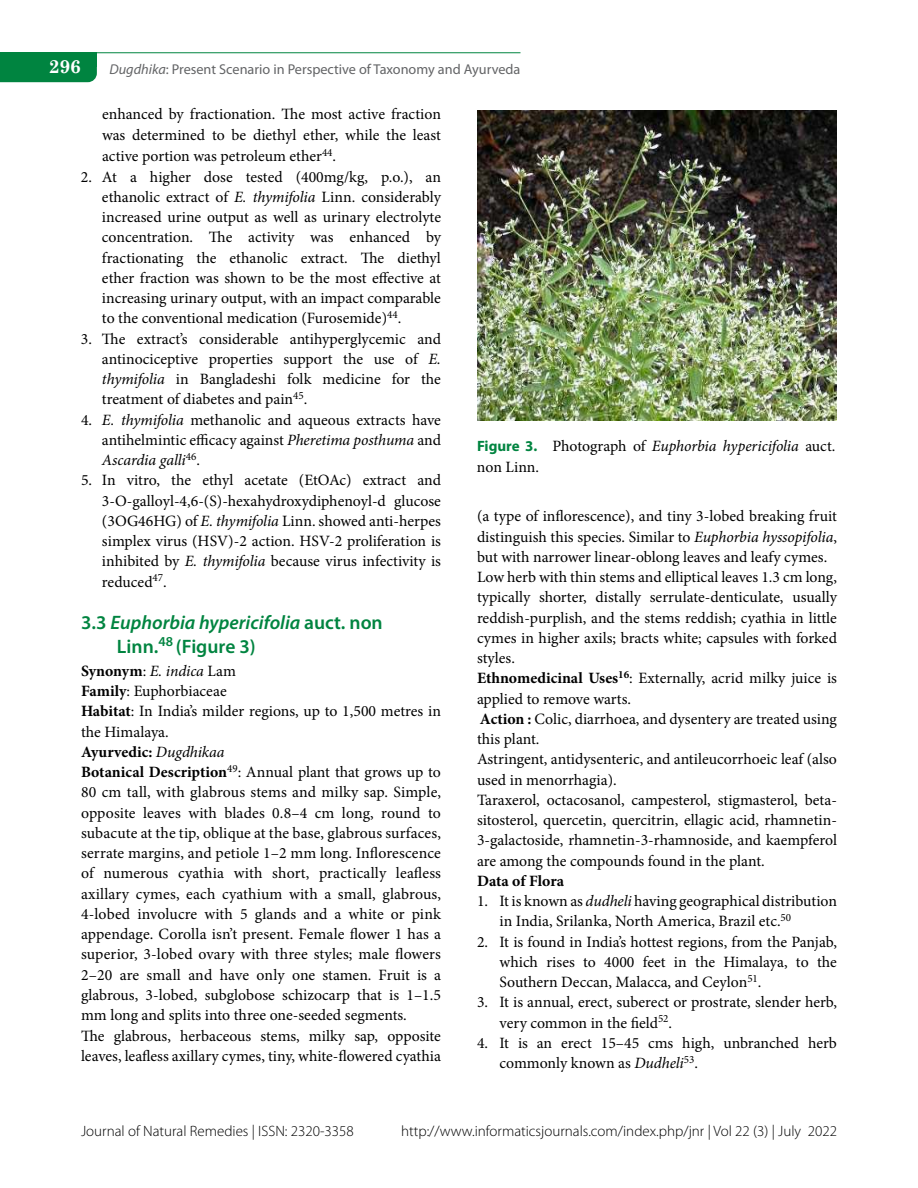
<style>
.page{position:relative;width:918px;height:1188px;background:#fff}
.page>*{position:absolute;margin:0;border:0;box-sizing:border-box;transform-origin:0 0}
.t1{font:600 19.5px/24px "Myriad Pro";color:#008440}
.t2{font:700 18.75px "Century Schoolbook";color:#fff}
.t3{font:15.75px/20.2px "Minion Pro";color:#000;text-align:justify}
.t4{font:700 15.75px "Minion Pro";color:#000}
.t5{font:300 15px "Myriad Pro";color:#000}
.t6{font:14.25px "Myriad Pro";color:#636466}
.s1{font-style:italic}
.s2{font-weight:700}
.s3{font-family:"Myriad Pro";font-weight:700;font-size:15px;color:#008440}
</style>
<div class="page">
<svg style="left:0;top:67px;width:97px;height:15px"></svg>
<div style="left:0;top:53px;width:97px;height:14px;background:#008440"></div>
<div style="left:0;top:68px;width:27px;height:14px;background:#008440"></div>
<hr style="left:0;top:52px;width:520px;height:1px;background:#008440">
<img style="left:477px;top:110px;width:360px;height:310px">
<p class="t2" style="left:49px;top:52px;width:34px">296</p>
<p class="t6" style="left:110px;top:61px;width:412px"><span class="s1">Dugdhika</span>: Present Scenario in Perspective of Taxonomy and Ayurveda</p>
<p class="t3" style="left:102px;top:104px;width:340px;line-height:21px">enhanced by fractionation. The most active fraction was determined to be diethyl ether, while the least active portion was petroleum ether<sup>44</sup>.</p>
<p class="t3" style="left:102px;top:167px;width:341px;text-indent:-21px">2. At a higher dose tested (400mg/kg, p.o.), an ethanolic extract of <span class="s1">E. thymifolia</span> Linn. considerably increased urine output as well as urinary electrolyte concentration. The activity was enhanced by fractionating the ethanolic extract. The diethyl ether fraction was shown to be the most effective at increasing urinary output, with an impact comparable to the conventional medication (Furosemide)<sup>44</sup>.</p>
<p class="t3" style="left:102px;top:329px;width:341px;text-indent:-21px">3. The extract’s considerable antihyperglycemic and antinociceptive properties support the use of <span class="s1">E. thymifolia</span> in Bangladeshi folk medicine for the treatment of diabetes and pain<sup>45</sup>.</p>
<p class="t3" style="left:102px;top:410px;width:340px;text-indent:-21px">4. <span class="s1">E. thymifolia</span> methanolic and aqueous extracts have antihelmintic efficacy against <span class="s1">Pheretima posthuma</span> and <span class="s1">Ascardia galli</span><sup>46</sup>.</p>
<p class="t3" style="left:102px;top:470px;width:341px;text-indent:-21px">5. In vitro, the ethyl acetate (EtOAc) extract and 3-O-galloyl-4,6-(S)-hexahydroxydiphenoyl-d glucose (3OG46HG) of <span class="s1">E. thymifolia</span> Linn. showed anti-herpes simplex virus (HSV)-2 action. HSV-2 proliferation is inhibited by <span class="s1">E. thymifolia</span> because virus infectivity is reduced<sup>47</sup>.</p>
<p class="t1" style="left:117px;top:610px;width:267px;text-indent:-36px">3.3 <span class="s1">Euphorbia hypericifolia</span> auct. non<br>Linn.<sup>48</sup> (Figure 3)</p>
<p class="t3" style="left:81px;top:661px;width:362px;text-align:left"><span class="s2">Synonym</span>: <span class="s1">E. indica</span> Lam<br><span class="s2">Family</span>: Euphorbiaceae<br><span class="s2">Habitat</span>: In India’s milder regions, up to 1,500 metres in the Himalaya.<br><span class="s2">Ayurvedic:</span> <span class="s1">Dugdhikaa<br></span><span class="s2">Botanical Description</span><sup>49</sup>: Annual plant that grows up to 80 cm tall, with glabrous stems and milky sap. Simple, opposite leaves with blades 0.8–4 cm long, round to subacute at the tip, oblique at the base, glabrous surfaces, serrate margins, and petiole 1–2 mm long. Inflorescence of numerous cyathia with short, practically leafless axillary cymes, each cyathium with a small, glabrous, 4-lobed involucre with 5 glands and a white or pink appendage. Corolla isn’t present. Female flower 1 has a superior, 3-lobed ovary with three styles; male flowers 2–20 are small and have only one stamen. Fruit is a glabrous, 3-lobed, subglobose schizocarp that is 1–1.5 mm long and splits into three one-seeded segments.<br>The glabrous, herbaceous stems, milky sap, opposite leaves, leafless axillary cymes, tiny, white-flowered cyathia</p>
<p class="t3" style="left:477px;top:436px;width:360px"><span class="s3">Figure 3.</span> Photograph of <span class="s1">Euphorbia hypericifolia</span> auct. non Linn.</p>
<p class="t3" style="left:477px;top:506px;width:362px;text-align:left">(a type of inflorescence), and tiny 3-lobed breaking fruit distinguish this species. Similar to <span class="s1">Euphorbia hyssopifolia</span>, but with narrower linear-oblong leaves and leafy cymes.<br>Low herb with thin stems and elliptical leaves 1.3 cm long, typically shorter, distally serrulate-denticulate, usually reddish-purplish, and the stems reddish; cyathia in little cymes in higher axils; bracts white; capsules with forked styles.<br><span class="s2">Ethnomedicinal Uses</span><sup>16</sup>: Externally, acrid milky juice is applied to remove warts.<br><span class="s2">Action :</span> Colic, diarrhoea, and dysentery are treated using this plant.<br>Astringent, antidysenteric, and antileucorrhoeic leaf (also used in menorrhagia).<br>Taraxerol, octacosanol, campesterol, stigmasterol, beta&shy;sitosterol, quercetin, quercitrin, ellagic acid, rhamnetin-3-galactoside, rhamnetin-3-rhamnoside, and kaempferol are among the compounds found in the plant.</p>
<p class="t4" style="left:477px;top:870px;width:89px">Data of Flora</p>
<p class="t3" style="left:500px;top:891px;width:339px;text-indent:-23px">1. It is known as <span class="s1">dudheli</span> having geographical distribution in India, Srilanka, North America, Brazil etc.<sup>50</sup></p>
<p class="t3" style="left:500px;top:931px;width:339px;text-indent:-23px">2. It is found in India’s hottest regions, from the Panjab, which rises to 4000 feet in the Himalaya, to the Southern Deccan, Malacca, and Ceylon<sup>51</sup>.</p>
<p class="t3" style="left:500px;top:992px;width:339px;text-indent:-23px">3. It is annual, erect, suberect or prostrate, slender herb, very common in the field<sup>52</sup>.</p>
<p class="t3" style="left:500px;top:1033px;width:339px;text-indent:-23px">4. It is an erect 15–45 cms high, unbranched herb commonly known as <span class="s1">Dudheli</span><sup>53</sup>.</p>
<p class="t5" style="left:81px;top:1122px;width:274px">Journal of Natural Remedies | ISSN: 2320-3358</p>
<p class="t5" style="left:401px;top:1122px;width:437px">http://www.informaticsjournals.com/index.php/jnr | Vol 22 (3) | July 2022</p>
</div>
